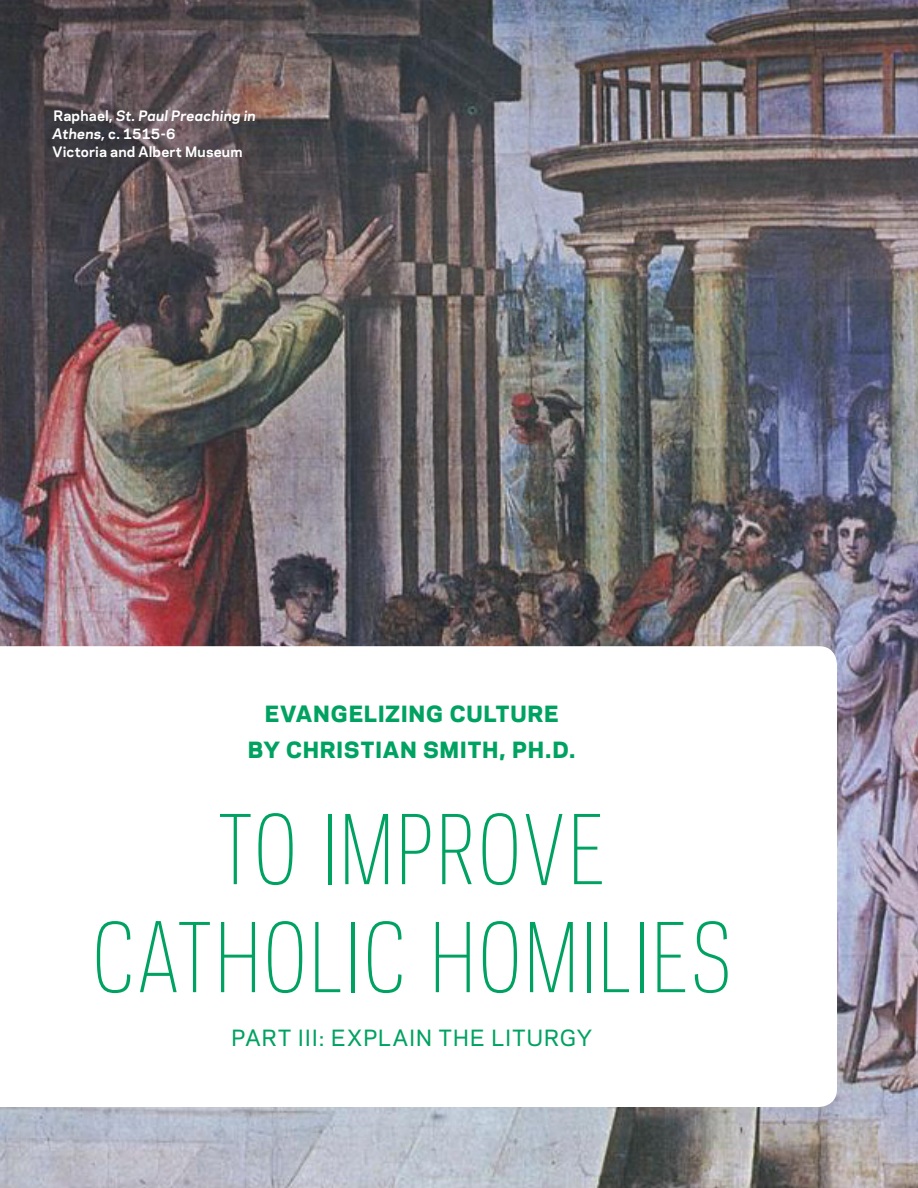
<style>
.page{position:relative;width:918px;height:1188px;background:#fff}
.page>*{position:absolute;margin:0;border:0;box-sizing:border-box;transform-origin:0 0}
.t1{font:300 90px/108px "Galaxie Polaris Condensed";letter-spacing:.035em;color:#00a261;text-align:center}
.t2{font:800 21px/36px "Galaxie Polaris";letter-spacing:.06em;color:#00a261;text-align:center}
.t3{font:500 21px "Galaxie Polaris";letter-spacing:.055em;color:#00a261}
.t4{font:700 13.5px/18px "Galaxie Polaris";letter-spacing:.015em;color:#fff}
.s1{font-style:italic}
</style>
<div class="page">
<img style="left:0;top:0;width:918px;height:1188px">
<svg style="left:0;top:646px;width:837px;height:461px"></svg>
<p class="t4" style="left:52px;top:106px;width:205px">Raphael, <span class="s1">St. Paul Preaching in<br>Athens,</span> c. 1515-6<br>Victoria and Albert Museum</p>
<p class="t2" style="left:248px;top:694px;width:329px">EVANGELIZING CULTURE<br>BY CHRISTIAN SMITH, PH.D.</p>
<p class="t1" style="left:92px;top:794px;width:640px">TO IMPROVE<br>CATHOLIC HOMILIES</p>
<p class="t3" style="left:232px;top:1022px;width:362px">PART III: EXPLAIN THE LITURGY</p>
</div>
